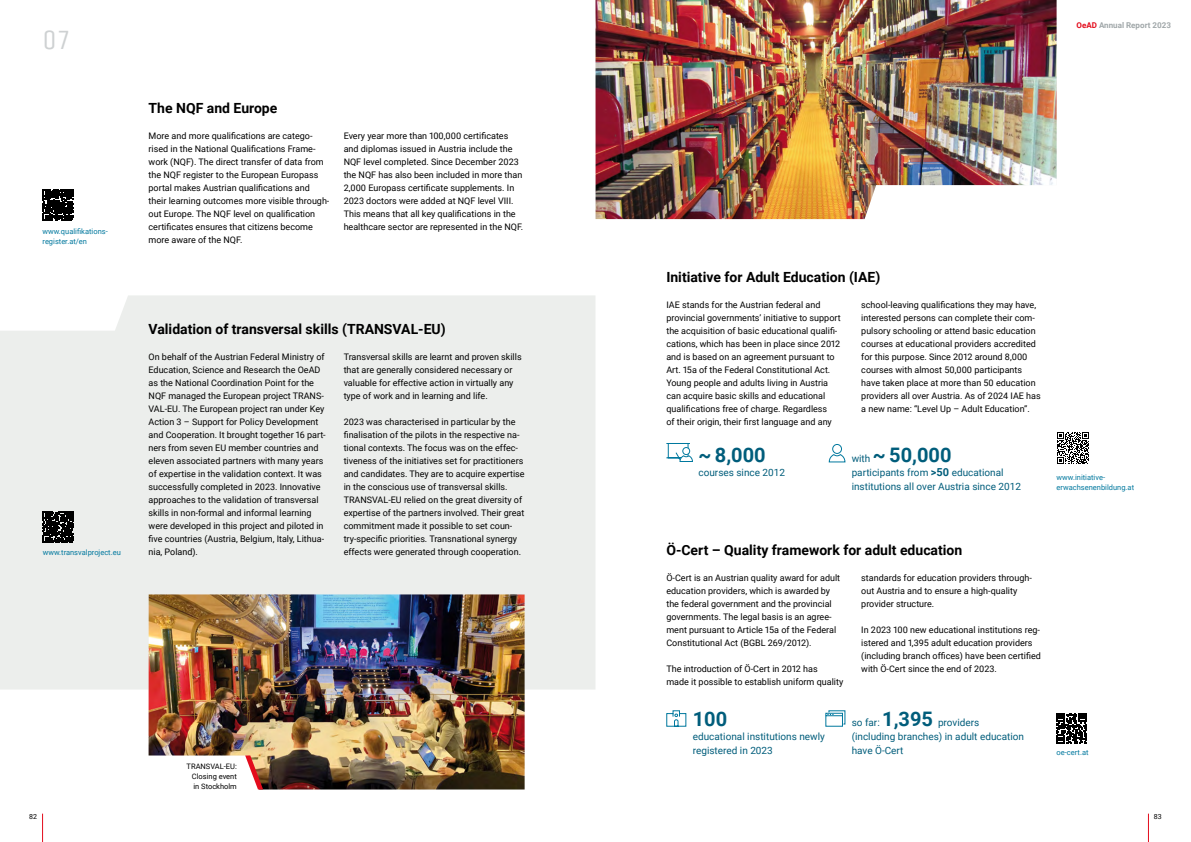
<style>
.page{position:relative;width:1191px;height:842px;background:#fff}
.page>*{position:absolute;margin:0;border:0;box-sizing:border-box;transform-origin:0 0}
.t1{font:28px "Unica One";color:#ced1d2}
.t2{font:700 20px "Roboto";color:#005d7b}
.t3{font:700 14px "Roboto";color:#000}
.t4{font:10px/14px "Roboto";color:#005d7b}
.t5{font:9px/13px "Roboto";color:#000}
.t6{font:700 8px "Roboto";color:#a0a7a9}
.t7{font:7.5px/10px "Roboto";color:#00789e}
.t8{font:7.5px/10px "Roboto";color:#000;text-align:justify}
.t9{font:7px "Roboto";color:#000}
.s1{color:#e30c1c}
.s2{font-weight:400;font-size:10px}
.s3{font-weight:700;font-size:11px}
.s4{font-weight:700;font-size:20px}
</style>
<div class="page">
<img style="left:595px;top:0;width:461px;height:219px">
<svg style="left:1057px;top:432px;width:31px;height:32px"></svg>
<svg style="left:1056px;top:713px;width:30px;height:30px"></svg>
<div style="left:0;top:295px;width:595px;height:394px;background:#eceeec"></div>
<img style="left:149px;top:594px;width:375px;height:195px">
<svg style="left:43px;top:189px;width:31px;height:31px"></svg>
<svg style="left:43px;top:511px;width:31px;height:31px"></svg>
<svg style="left:245px;top:755px;width:18px;height:34px"></svg>
<svg style="left:828px;top:454px;width:17px;height:9px"></svg>
<div style="left:832px;top:444px;width:10px;height:10px;border:1px solid #00789e;border-radius:50%"></div>
<svg style="left:666px;top:443px;width:27px;height:19px"></svg>
<div style="left:683px;top:447px;width:6px;height:8px;background:#fff;border-radius:50%"></div>
<div style="left:682px;top:447px;width:8px;height:8px;border:1px solid #00789e;border-radius:50%"></div>
<svg style="left:666px;top:710px;width:20px;height:17px"></svg>
<svg style="left:825px;top:710px;width:20px;height:17px"></svg>
<svg style="left:42px;top:814px;width:1px;height:28px"></svg>
<svg style="left:1148px;top:814px;width:1px;height:28px"></svg>
<h1 class="t1" style="left:43px;top:23px;width:30px">07</h1>
<p class="t7" style="left:43px;top:226px;width:67px">www.qualifikations&shy;register.at/en</p>
<h3 class="t3" style="left:149px;top:99px;width:130px">The NQF and Europe</h3>
<p class="t5" style="left:149px;top:129px;width:182px">More and more qualifications are catego&shy;rised in the National Qualifications Frame&shy;work (NQF). The direct transfer of data from the NQF register to the European Europass portal makes Austrian qualifications and their learning outcomes more visible through&shy;out Europe. The NQF level on qualification certificates ensures that citizens become more aware of the NQF.</p>
<p class="t5" style="left:344px;top:129px;width:181px">Every year more than 100,000 certificates and diplomas issued in Austria include the NQF level completed. Since December 2023 the NQF has also been included in more than 2,000 Europass certificate supplements. In 2023 doctors were added at NQF level VIII.<br>This means that all key qualifications in the healthcare sector are represented in the NQF.</p>
<h3 class="t3" style="left:149px;top:320px;width:299px">Validation of transversal skills (TRANSVAL-EU)</h3>
<p class="t5" style="left:149px;top:350px;width:179px">On behalf of the Austrian Federal Ministry of Education, Science and Research the OeAD as the National Coordination Point for the NQF managed the European project TRANS-VAL-EU. The European project ran under Key Action 3 – Support for Policy Development and Cooperation. It brought together 16 part&shy;ners from seven EU member countries and eleven associated partners with many years of expertise in the validation context. It was successfully completed in 2023. Innovative approaches to the validation of transversal skills in non-formal and informal learning were developed in this project and piloted in five countries (Austria, Belgium, Italy, Lithua&shy;nia, Poland).</p>
<p class="t5" style="left:344px;top:350px;width:179px">Transversal skills are learnt and proven skills that are generally considered necessary or valuable for effective action in virtually any type of work and in learning and life.</p>
<p class="t5" style="left:344px;top:415px;width:182px">2023 was characterised in particular by the finalisation of the pilots in the respective na&shy;tional contexts. The focus was on the effec&shy;tiveness of the initiatives set for practitioners and candidates. They are to acquire expertise in the conscious use of transversal skills.<br>TRANSVAL-EU relied on the great diversity of expertise of the partners involved. Their great commitment made it possible to set coun&shy;try-specific priorities. Transnational synergy</p>
<p class="t7" style="left:43px;top:547px;width:80px">www.transvalproject.eu</p>
<p class="t5" style="left:344px;top:545px;width:179px">effects were generated through cooperation.</p>
<p class="t9" style="left:29px;top:811px;width:9px">82</p>
<p class="t8" style="left:192px;top:761px;width:46px;text-indent:-5px">TRANSVAL-EU:<br>Closing event in Stockholm</p>
<p class="t6" style="left:1076px;top:20px;width:96px"><span class="s1">OeAD</span> Annual Report 2023</p>
<h3 class="t3" style="left:666px;top:268px;width:215px">Initiative for Adult Education (IAE)</h3>
<p class="t5" style="left:666px;top:298px;width:176px">IAE stands for the Austrian federal and provincial governments’ initiative to support the acquisition of basic educational qualifi&shy;cations, which has been in place since 2012 and is based on an agreement pursuant to Art. 15a of the Federal Constitutional Act.<br>Young people and adults living in Austria can acquire basic skills and educational qualifications free of charge. Regardless<br>of their origin, their first language and any</p>
<p class="t5" style="left:861px;top:298px;width:181px">school-leaving qualifications they may have, interested persons can complete their com&shy;pulsory schooling or attend basic education courses at educational providers accredited for this purpose. Since 2012 around 8,000 courses with almost 50,000 participants have taken place at more than 50 education providers all over Austria. As of 2024 IAE has a new name: “Level Up – Adult Education”.</p>
<h2 class="t2" style="left:698px;top:441px;width:69px">~ 8,000</h2>
<p class="t4" style="left:698px;top:465px;width:88px">courses since 2012</p>
<h2 class="t2" style="left:851px;top:441px;width:101px"><span class="s2">with</span> ~ 50,000</h2>
<p class="t4" style="left:851px;top:465px;width:171px">participants from <span class="s3">&gt;50</span> educational institutions all over Austria since 2012</p>
<p class="t7" style="left:1056px;top:472px;width:79px">www.initiative&shy;erwachsenenbildung.at</p>
<h3 class="t3" style="left:666px;top:541px;width:297px">Ö-Cert – Quality framework for adult education</h3>
<p class="t5" style="left:666px;top:571px;width:175px">Ö-Cert is an Austrian quality award for adult education providers, which is awarded by the federal government and the provincial governments. The legal basis is an agree&shy;ment pursuant to Article 15a of the Federal Constitutional Act (BGBL 269/2012).</p>
<p class="t5" style="left:666px;top:662px;width:178px">The introduction of Ö-Cert in 2012 has<br>made it possible to establish uniform quality</p>
<p class="t5" style="left:861px;top:571px;width:172px">standards for education providers through&shy;out Austria and to ensure a high-quality provider structure.</p>
<p class="t5" style="left:861px;top:623px;width:181px">In 2023 100 new educational institutions reg&shy;istered and 1,395 adult education providers (including branch offices) have been certified with Ö-Cert since the end of 2023.</p>
<h2 class="t2" style="left:693px;top:705px;width:36px">100</h2>
<p class="t4" style="left:693px;top:729px;width:134px">educational institutions newly registered in 2023</p>
<p class="t4" style="left:851px;top:715px;width:174px">so far: <span class="s4">1,395</span> providers (including branches) in adult education have Ö-Cert</p>
<p class="t7" style="left:1056px;top:747px;width:33px">oe-cert.at</p>
<p class="t9" style="left:1153px;top:811px;width:9px">83</p>
</div>
